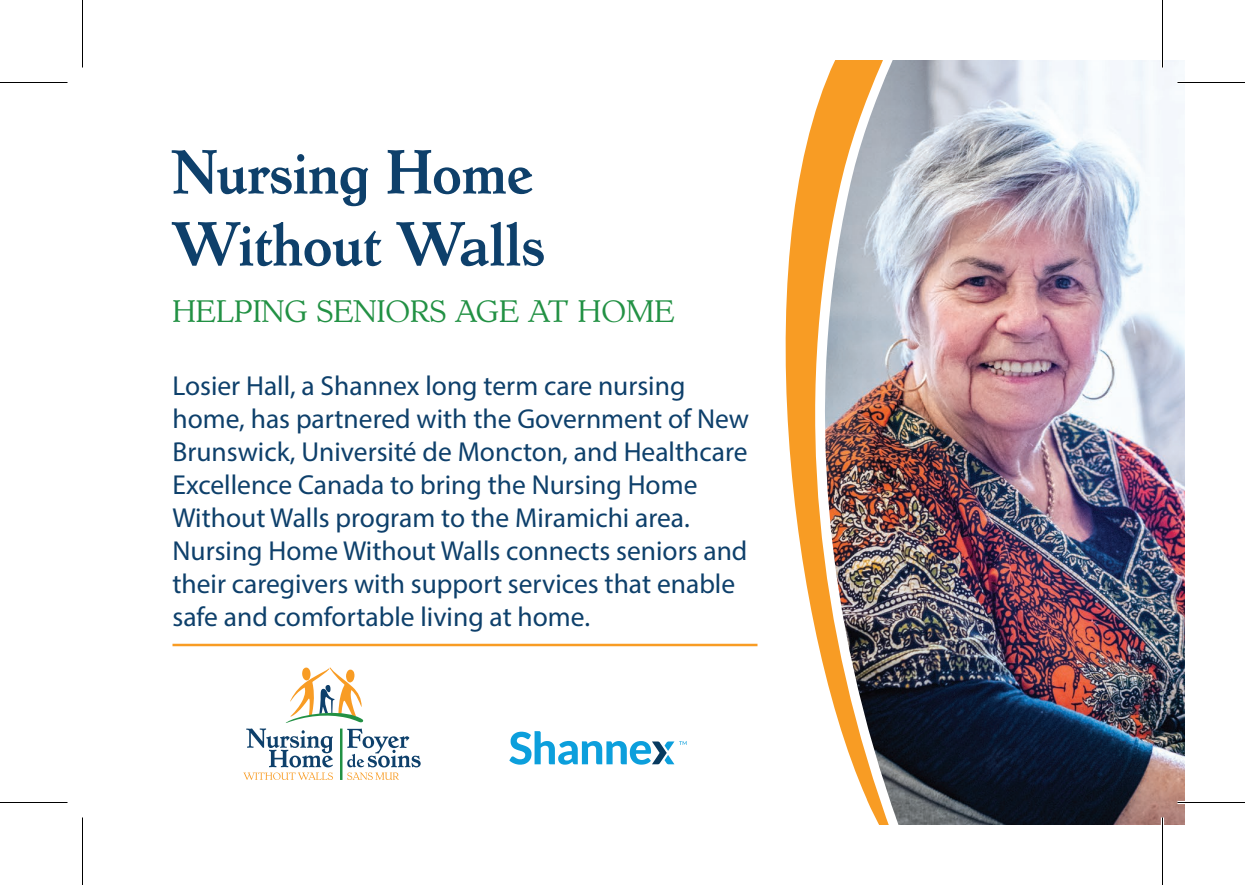
<style>
.page{position:relative;width:1245px;height:885px;background:#fff}
.page>*{position:absolute;margin:0;border:0;box-sizing:border-box;transform-origin:0 0}
.t1{font:700 60px/72px "Dutch Mediaeval Pro";letter-spacing:-.02em;color:#0e406b}
.t2{font:30px "Dutch Mediaeval Pro";color:#229144}
.t3{font:27.5px/33px "Myriad Pro";color:#0e406b}
</style>
<div class="page">
<img style="left:903px;top:60px;width:282px;height:765px">
<img style="left:741px;top:60px;width:162px;height:765px">
<hr style="left:340px;top:729px;width:3px;height:51px;background:#229144">
<svg style="left:246px;top:667px;width:175px;height:100px"></svg>
<svg style="left:244px;top:773px;width:28px;height:7px"></svg>
<svg style="left:281px;top:773px;width:52px;height:7px"></svg>
<svg style="left:347px;top:773px;width:52px;height:7px"></svg>
<svg style="left:509px;top:731px;width:178px;height:34px"></svg>
<hr style="left:172px;top:644px;width:586px;height:2px;background:#f89c24">
<hr style="left:1178px;top:81px;width:67px;height:3px;background:#fff">
<hr style="left:1178px;top:801px;width:67px;height:3px;background:#fff">
<hr style="left:1161px;top:0;width:3px;height:68px;background:#fff">
<hr style="left:1161px;top:818px;width:3px;height:67px;background:#fff">
<hr style="left:0;top:82px;width:68px;height:1px;background:#000">
<hr style="left:1178px;top:82px;width:67px;height:1px;background:#000">
<hr style="left:0;top:802px;width:68px;height:1px;background:#000">
<hr style="left:1178px;top:802px;width:67px;height:1px;background:#000">
<hr style="left:82px;top:0;width:1px;height:68px;background:#000">
<hr style="left:82px;top:818px;width:1px;height:67px;background:#000">
<hr style="left:1162px;top:0;width:1px;height:68px;background:#000">
<hr style="left:1162px;top:818px;width:1px;height:67px;background:#000">
<h1 class="t1" style="left:172px;top:136px;width:375px">Nursing Home<br>Without Walls</h1>
<p class="t2" style="left:172px;top:294px;width:504px">HELPING SENIORS AGE AT HOME</p>
<p class="t3" style="left:172px;top:368px;width:578px">Losier Hall, a Shannex long term care nursing home, has partnered with the Government of New Brunswick, Université de Moncton, and Healthcare Excellence Canada to bring the Nursing Home Without Walls program to the Miramichi area.<br>Nursing Home Without Walls connects seniors and their caregivers with support services that enable safe and comfortable living at home.</p>
</div>
